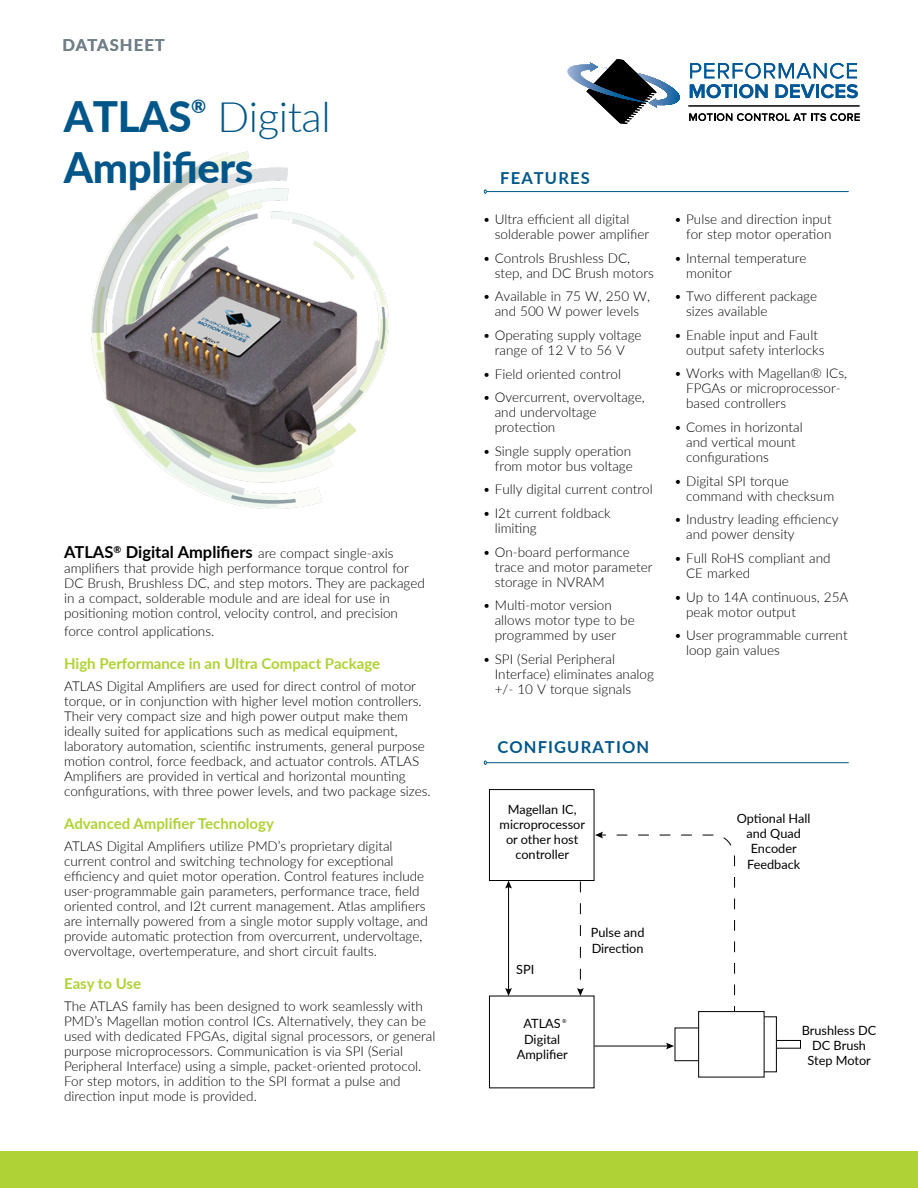
<style>
.page{position:relative;width:918px;height:1188px;background:#fff}
.page>*{position:absolute;margin:0;border:0;box-sizing:border-box;transform-origin:0 0}
.t1{font:800 42px "Lato";letter-spacing:-.01em;color:#005689}
.t2{font:300 42px "Lato";letter-spacing:-.01em;color:#005689}
.t3{font:800 18.3px "Lato";color:#005689}
.t4{font:700 16.5px "Lato";color:#000}
.t5{font:700 16.5px "Lato";letter-spacing:.07em;color:#005689}
.t6{font:700 16.5px "Lato";letter-spacing:.07em;color:#72808a}
.t7{font:700 15px "Lato";color:#afd236}
.t8{font:300 13.5px/15px "Lato";color:#000}
.t9{font:12.75px/15.3px "Lato";color:#010101;text-align:center}
.t10{font:5.4px "Lato";color:#010101}
.s1{font-weight:300;font-size:13.5px}
</style>
<div class="page">
<img style="left:91px;top:151px;width:298px;height:358px">
<hr style="left:487px;top:191px;width:362px;height:1px;background:#005689">
<hr style="left:487px;top:762px;width:362px;height:1px;background:#005689">
<svg style="left:484px;top:761px;width:3px;height:4px"></svg>
<svg style="left:567px;top:59px;width:293px;height:65px"></svg>
<hr style="left:688px;top:106px;width:172px;height:1px;background:#000">
<div style="left:0;top:1151px;width:918px;height:37px;background:#afd236"></div>
<div style="left:489px;top:789px;width:106px;height:92px;border:1px solid #010101"></div>
<div style="left:698px;top:1011px;width:67px;height:67px;border:1px solid #010101"></div>
<div style="left:675px;top:1028px;width:24px;height:33px;border:1px solid #010101"></div>
<div style="left:764px;top:1016px;width:13px;height:56px;border:1px solid #010101"></div>
<div style="left:776px;top:1040px;width:25px;height:9px;border:1px solid #010101"></div>
<svg style="left:616px;top:834px;width:119px;height:177px"></svg>
<svg style="left:595px;top:832px;width:11px;height:6px"></svg>
<hr style="left:508px;top:886px;width:1px;height:105px;background:#010101">
<svg style="left:505px;top:881px;width:7px;height:8px"></svg>
<svg style="left:505px;top:988px;width:7px;height:8px"></svg>
<svg style="left:577px;top:881px;width:7px;height:115px"></svg>
<hr style="left:595px;top:1046px;width:74px;height:1px;background:#010101">
<svg style="left:666px;top:1043px;width:8px;height:6px"></svg>
<p class="t6" style="left:63px;top:33px;width:104px">DATASHEET</p>
<h1 class="t1" style="left:64px;top:86px;width:129px">ATLAS</h1>
<h2 class="t3" style="left:191px;top:92px;width:17px">®</h2>
<h1 class="t2" style="left:217px;top:88px;width:115px">Digital</h1>
<h1 class="t1" style="left:64px;top:136px;width:191px">Amplifiers</h1>
<p class="t4" style="left:64px;top:540px;width:331px">ATLAS<sup>®</sup> Digital Amplifiers <span class="s1">are compact single-axis</span></p>
<p class="t8" style="left:64px;top:561px;width:362px">amplifiers that provide high performance torque control for DC Brush, Brushless DC, and step motors. They are packaged in a compact, solderable module and are ideal for use in positioning motion control, velocity control, and precision</p>
<p class="t8" style="left:64px;top:624px;width:152px">force control applications.</p>
<p class="t7" style="left:64px;top:653px;width:318px">High Performance in an Ultra Compact Package</p>
<p class="t8" style="left:64px;top:678px;width:368px">ATLAS Digital Amplifiers are used for direct control of motor torque, or in conjunction with higher level motion controllers.<br>Their very compact size and high power output make them ideally suited for applications such as medical equipment, laboratory automation, scientific instruments, general purpose motion control, force feedback, and actuator controls. ATLAS Amplifiers are provided in vertical and horizontal mounting configurations, with three power levels, and two package sizes.</p>
<p class="t7" style="left:64px;top:813px;width:211px">Advanced Amplifier Technology</p>
<p class="t8" style="left:64px;top:838px;width:365px">ATLAS Digital Amplifiers utilize PMD’s proprietary digital current control and switching technology for exceptional efficiency and quiet motor operation. Control features include user-programmable gain parameters, performance trace, field oriented control, and I2t current management. Atlas amplifiers are internally powered from a single motor supply voltage, and provide automatic protection from overcurrent, undervoltage, overvoltage, overtemperature, and short circuit faults.</p>
<p class="t7" style="left:64px;top:972px;width:79px">Easy to Use</p>
<p class="t8" style="left:64px;top:998px;width:373px">The ATLAS family has been designed to work seamlessly with PMD’s Magellan motion control ICs. Alternatively, they can be used with dedicated FPGAs, digital signal processors, or general purpose microprocessors. Communication is via SPI (Serial Peripheral Interface) using a simple, packet-oriented protocol.<br>For step motors, in addition to the SPI format a pulse and direction input mode is provided.</p>
<p class="t5" style="left:500px;top:166px;width:91px">FEATURES</p>
<p class="t8" style="left:495px;top:211px;width:156px;text-indent:-12px">• Ultra efficient all digital solderable power amplifier</p>
<p class="t8" style="left:495px;top:250px;width:161px;text-indent:-12px">• Controls Brushless DC, step, and DC Brush motors</p>
<p class="t8" style="left:483px;top:288px;width:169px;text-align:center">• Available in 75 W, 250 W, and 500 W power levels</p>
<p class="t8" style="left:483px;top:327px;width:160px;text-align:center">• Operating supply voltage range of 12 V to 56 V</p>
<p class="t8" style="left:483px;top:366px;width:140px">• Field oriented control</p>
<p class="t8" style="left:495px;top:389px;width:152px;text-indent:-12px">• Overcurrent, overvoltage, and undervoltage protection</p>
<p class="t8" style="left:483px;top:443px;width:152px;text-align:right">• Single supply operation from motor bus voltage</p>
<p class="t8" style="left:483px;top:482px;width:171px">• Fully digital current control</p>
<p class="t8" style="left:495px;top:505px;width:117px;text-indent:-12px">• I2t current foldback limiting</p>
<p class="t8" style="left:495px;top:544px;width:159px;text-indent:-12px">• On-board performance trace and motor parameter storage in NVRAM</p>
<p class="t8" style="left:495px;top:598px;width:142px;text-indent:-12px">• Multi-motor version allows motor type to be programmed by user</p>
<p class="t8" style="left:495px;top:651px;width:161px;text-indent:-12px">• SPI (Serial Peripheral<br>Interface) eliminates analog +/- 10 V torque signals</p>
<p class="t5" style="left:497px;top:735px;width:153px">CONFIGURATION</p>
<p class="t9" style="left:500px;top:801px;width:87px">Magellan IC, microprocessor or other host controller</p>
<p class="t8" style="left:674px;top:211px;width:159px;text-align:right">• Pulse and direction input for step motor operation</p>
<p class="t8" style="left:686px;top:250px;width:122px;text-indent:-12px">• Internal temperature monitor</p>
<p class="t8" style="left:686px;top:288px;width:132px;text-indent:-12px">• Two different package sizes available</p>
<p class="t8" style="left:686px;top:327px;width:140px;text-indent:-12px">• Enable input and Fault output safety interlocks</p>
<p class="t8" style="left:686px;top:366px;width:162px;text-indent:-12px">• Works with Magellan® ICs,<br>FPGAs or microprocessor&shy;based controllers</p>
<p class="t8" style="left:686px;top:419px;width:118px;text-indent:-12px">• Comes in horizontal and vertical mount configurations</p>
<p class="t8" style="left:686px;top:473px;width:150px;text-indent:-12px">• Digital SPI torque command with checksum</p>
<p class="t8" style="left:686px;top:512px;width:154px;text-indent:-12px">• Industry leading efficiency and power density</p>
<p class="t8" style="left:686px;top:550px;width:146px;text-indent:-12px">• Full RoHS compliant and<br>CE marked</p>
<p class="t8" style="left:686px;top:589px;width:164px;text-indent:-12px">• Up to 14A continuous, 25A peak motor output</p>
<p class="t8" style="left:686px;top:627px;width:163px;text-indent:-12px">• User programmable current loop gain values</p>
<p class="t9" style="left:737px;top:810px;width:75px">Optional Hall and Quad<br>Encoder<br>Feedback</p>
<p class="t9" style="left:516px;top:961px;width:20px">SPI</p>
<p class="t9" style="left:517px;top:1015px;width:52px">ATLAS<br>Digital<br>Amplifier</p>
<p class="t10" style="left:562px;top:1018px;width:6px">®</p>
<p class="t9" style="left:591px;top:925px;width:55px;text-align:left">Pulse and<br>Direction</p>
<p class="t9" style="left:802px;top:1022px;width:76px">Brushless DC<br>DC Brush<br>Step Motor</p>
</div>
